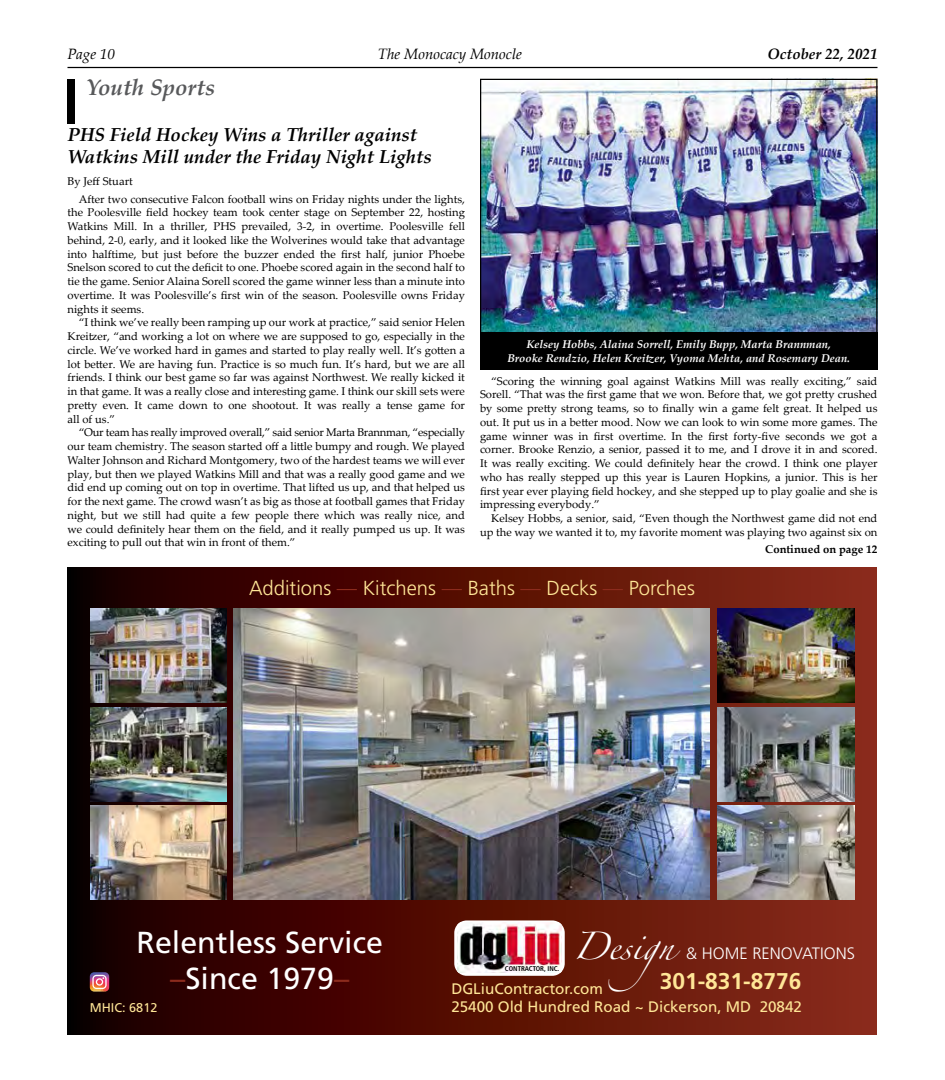
<style>
.page{position:relative;width:945px;height:1080px;background:#fff}
.page>*{position:absolute;margin:0;border:0;box-sizing:border-box;transform-origin:0 0}
.t1{font:30.38px/36.5px "Frutiger";color:#fff;text-align:center}
.t2{font:700 22.75px "Frutiger";color:#ffe697}
.t3{font:italic 700 22.5px "Palatino Linotype";color:#58595b}
.t4{font:300 20.25px "Frutiger";color:#ffe697}
.t5{font:italic 700 18.75px/21.2px "Palatino Linotype";color:#000}
.t6{font:300 16.5px "Frutiger";color:#fff}
.t7{font:15.25px "Frutiger";color:#ffe697}
.t8{font:italic 15px "Palatino Linotype";color:#000}
.t9{font:italic 700 15px "Palatino Linotype";color:#000}
.t10{font:12.62px "Frutiger";color:#ffe697}
.t11{font:11.25px/13.8px "Palatino Linotype";color:#000;text-align:justify}
.t12{font:italic 700 11.25px/13.8px "Palatino Linotype";color:#fff;text-align:center}
.t13{font:700 11.25px "Palatino Linotype";color:#000}
.t14{font:700 condensed 6.88px "Frutiger";color:#000}
.s1{color:#8c2b1d}
.s2{font-family:"Zapfino";font-weight:400;font-size:24.75px}
</style>
<div class="page">
<hr style="left:68px;top:67px;width:810px;height:1px;background:#000">
<div style="left:68px;top:79px;width:7px;height:45px;background:#000"></div>
<svg style="left:68px;top:567px;width:809px;height:468px;background:#531209"></svg>
<img style="left:234px;top:609px;width:476px;height:290px">
<img style="left:90px;top:609px;width:137px;height:94px">
<img style="left:90px;top:707px;width:137px;height:94px">
<img style="left:90px;top:805px;width:137px;height:94px">
<img style="left:717px;top:609px;width:137px;height:94px">
<img style="left:717px;top:707px;width:137px;height:94px">
<img style="left:717px;top:805px;width:137px;height:94px">
<svg style="left:90px;top:972px;width:19px;height:20px"></svg>
<div style="left:454px;top:920px;width:111px;height:56px;background:#fff;border-radius:12px"></div>
<img style="left:457px;top:922px;width:105px;height:51px">
<img style="left:482px;top:81px;width:394px;height:251px">
<div style="left:480px;top:332px;width:398px;height:38px;background:#000"></div>
<h3 class="t8" style="left:68px;top:43px;width:49px">Page 10</h3>
<h3 class="t8" style="left:378px;top:43px;width:146px">The Monocacy Monocle</h3>
<h3 class="t9" style="left:767px;top:43px;width:112px">October 22, 2021</h3>
<h3 class="t3" style="left:86px;top:72px;width:130px">Youth Sports</h3>
<h3 class="t5" style="left:68px;top:124px;width:366px">PHS Field Hockey Wins a Thriller against<br>Watkins Mill under the Friday Night Lights</h3>
<p class="t11" style="left:79px;top:172px;width:388px;line-height:17.5px;text-indent:-11px">By Jeff Stuart<br>After two consecutive Falcon football wins on Friday nights under the lights,</p>
<p class="t11" style="left:68px;top:205px;width:399px">the Poolesville field hockey team took center stage on September 22, hosting Watkins Mill. In a thriller, PHS prevailed, 3-2, in overtime. Poolesville fell behind, 2-0, early, and it looked like the Wolverines would take that advantage into halftime, but just before the buzzer ended the first half, junior Phoebe Snelson scored to cut the deficit to one. Phoebe scored again in the second half to tie the game. Senior Alaina Sorell scored the game winner less than a minute into overtime. It was Poolesville’s first win of the season. Poolesville owns Friday nights it seems.</p>
<p class="t11" style="left:68px;top:315px;width:399px;text-indent:11px">“I think we’ve really been ramping up our work at practice,” said senior Helen Kreitzer, “and working a lot on where we are supposed to go, especially in the circle. We’ve worked hard in games and started to play really well. It’s gotten a lot better. We are having fun. Practice is so much fun. It’s hard, but we are all friends. I think our best game so far was against Northwest. We really kicked it in that game. It was a really close and interesting game. I think our skill sets were pretty even. It came down to one shootout. It was really a tense game for all of us.”</p>
<p class="t11" style="left:68px;top:425px;width:399px;text-indent:11px">“Our team has really improved overall,” said senior Marta Brannman, “especially our team chemistry. The season started off a little bumpy and rough. We played Walter Johnson and Richard Montgomery, two of the hardest teams we will ever play, but then we played Watkins Mill and that was a really good game and we did end up coming out on top in overtime. That lifted us up, and that helped us for the next game. The crowd wasn’t as big as those at football games that Friday night, but we still had quite a few people there which was really nice, and we could definitely hear them on the field, and it really pumped us up. It was exciting to pull out that win in front of them.”</p>
<p class="t12" style="left:507px;top:337px;width:344px">Kelsey Hobbs, Alaina Sorrell, Emily Bupp, Marta Brannman,<br>Brooke Rendzio, Helen Kreitzer, Vyoma Mehta, and Rosemary Dean.</p>
<p class="t11" style="left:480px;top:374px;width:399px;text-indent:11px">“Scoring the winning goal against Watkins Mill was really exciting,” said Sorell. “That was the first game that we won. Before that, we got pretty crushed by some pretty strong teams, so to finally win a game felt great. It helped us out. It put us in a better mood. Now we can look to win some more games. The game winner was in first overtime. In the first forty-five seconds we got a corner. Brooke Renzio, a senior, passed it to me, and I drove it in and scored.<br>It was really exciting. We could definitely hear the crowd. I think one player who has really stepped up this year is Lauren Hopkins, a junior. This is her first year ever playing field hockey, and she stepped up to play goalie and she is impressing everybody.”</p>
<p class="t11" style="left:480px;top:511px;width:399px;text-align:right">Kelsey Hobbs, a senior, said, “Even though the Northwest game did not end up the way we wanted it to, my favorite moment was playing two against six on</p>
<p class="t13" style="left:765px;top:541px;width:114px">Continued on page 12</p>
<h3 class="t4" style="left:249px;top:577px;width:447px">Additions <span class="s1">—</span> Kitchens <span class="s1">—</span> Baths <span class="s1">—</span> Decks <span class="s1">—</span> Porches</h3>
<h1 class="t1" style="left:136px;top:924px;width:248px">Relentless Service <span class="s1">–</span>Since 1979<span class="s1">–</span></h1>
<h3 class="t6" style="left:573px;top:944px;width:284px"><span class="s2">Design</span> &amp; HOME RENOVATIONS</h3>
<p class="t14" style="left:505px;top:965px;width:56px">CONTRACTOR, INC.</p>
<h3 class="t7" style="left:451px;top:980px;width:153px">DGLiuContractor.com</h3>
<h2 class="t2" style="left:660px;top:968px;width:143px">301-831-8776</h2>
<p class="t10" style="left:90px;top:1000px;width:69px">MHIC: 6812</p>
<h3 class="t7" style="left:451px;top:998px;width:352px">25400 Old Hundred Road ~ Dickerson, MD 20842</h3>
</div>
